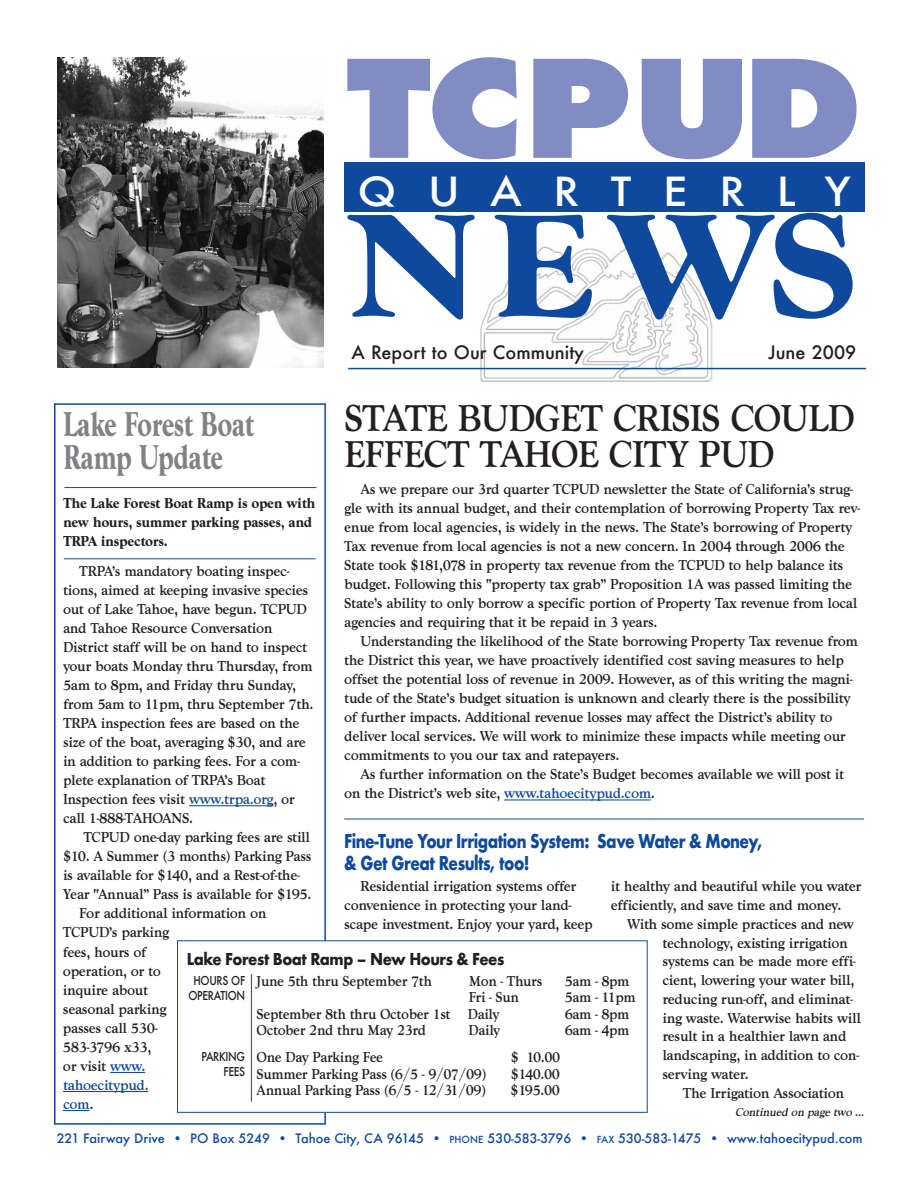
<style>
.page{position:relative;width:918px;height:1188px;background:#fff}
.page>*{position:absolute;margin:0;border:0;box-sizing:border-box;transform-origin:0 0}
.t1{font:700 153px "Goudy T";color:#0f499d;scale:1.12 1}
.t2{font:800 148.5px "Futura T";letter-spacing:-.015em;color:#828cc4;scale:1.09 1}
.t3{font:500 39.15px "Futura";color:#fff;scale:1.09 1}
.t4{font:500 39px/36px "Goudy T";letter-spacing:-.03em;color:#231f20;scale:.9 1}
.t5{font:700 36px/33px "Goudy T";letter-spacing:-.03em;color:#808285;scale:.7 1}
.t6{font:700 21px/22.5px "Futura T";letter-spacing:-.03em;color:#0f499d;scale:.8 1}
.t7{font:500 18.15px "Futura";color:#231f20}
.t8{font:700 18px "Futura T";letter-spacing:-.03em;color:#231f20;scale:.9 1}
.t9{font:500 15px/19px "Goudy T";letter-spacing:-.03em;color:#231f20;scale:.9 1}
.t10{font:500 15px "Goudy T";letter-spacing:-.03em;color:#231f20;scale:.88 1}
.t11{font:700 15px/19px "Goudy T";letter-spacing:-.03em;color:#231f20;scale:.9 1}
.t12{font:500 15px "Goudy T";letter-spacing:-.03em;color:#0f499d;scale:.9 1}
.t13{font:500 12.75px "Futura";color:#0f499d}
.t14{font:500 12px/15px "Futura";letter-spacing:-.03em;color:#231f20;text-align:center;scale:.85 1}
.t15{font:italic 500 12px "Goudy T";color:#231f20;scale:.9 1}
.s1{color:#0f499d}
.s2{color:#231f20}
.s3{font-size:9.6px}
</style>
<div class="page">
<img style="left:479px;top:241px;width:233px;height:141px">
<div style="left:344px;top:162px;width:520px;height:49px;background:#0f499d"></div>
<hr style="left:348px;top:368px;width:518px;height:1px;background:#0f499d">
<img style="left:57px;top:57px;width:267px;height:311px">
<div style="left:54px;top:403px;width:272px;height:722px;border:2px solid #0f499d"></div>
<hr style="left:189px;top:805px;width:84px;height:1px;background:#0f499d">
<hr style="left:110px;top:1072px;width:35px;height:1px;background:#0f499d">
<hr style="left:63px;top:1091px;width:85px;height:1px;background:#0f499d">
<svg style="left:63px;top:1110px;width:26px;height:1px"></svg>
<hr style="left:65px;top:487px;width:251px;height:1px;background:#0f499d">
<hr style="left:64px;top:559px;width:252px;height:1px;background:#0f499d">
<div style="left:178px;top:941px;width:469px;height:171px;background:#fff"></div>
<div style="left:177px;top:941px;width:470px;height:172px;border:1px solid #0f499d"></div>
<hr style="left:251px;top:974px;width:1px;height:128px;background:#0f499d">
<hr style="left:504px;top:800px;width:147px;height:1px;background:#0f499d">
<hr style="left:344px;top:819px;width:520px;height:1px;background:#0f499d">
<h2 class="t2" style="left:346px;top:20px;width:475px">TCPUD</h2>
<h3 class="t3" style="left:358px;top:165px;width:37px">Q</h3>
<h3 class="t3" style="left:428px;top:165px;width:88px">u a</h3>
<h3 class="t3" style="left:554px;top:165px;width:73px">r t</h3>
<h3 class="t3" style="left:663px;top:165px;width:173px">erLY</h3>
<h1 class="t1" style="left:348px;top:175px;width:459px">NEWS</h1>
<p class="t7" style="left:351px;top:340px;width:234px">a report to our Community</p>
<p class="t7" style="left:768px;top:340px;width:90px">June 2009</p>
<h3 class="t4" style="left:344px;top:400px;width:569px">STATE BUDGET CRISIS COULD<br>EFFECT TAHOE CITY PUD</h3>
<p class="t9" style="left:344px;top:479px;width:575px;text-indent:16px">As we prepare our 3rd quarter TCPUD newsletter the State of California’s strug&shy;gle with its annual budget, and their contemplation of borrowing Property Tax rev&shy;enue from local agencies, is widely in the news. The State’s borrowing of Property Tax revenue from local agencies is not a new concern. In 2004 through 2006 the State took $181,078 in property tax revenue from the TCPUD to help balance its budget. Following this “property tax grab” Proposition 1A was passed limiting the State’s ability to only borrow a specific portion of Property Tax revenue from local agencies and requiring that it be repaid in 3 years.</p>
<p class="t9" style="left:344px;top:631px;width:572px;text-indent:16px">Understanding the likelihood of the State borrowing Property Tax revenue from the District this year, we have proactively identified cost saving measures to help offset the potential loss of revenue in 2009. However, as of this writing the magni&shy;tude of the State’s budget situation is unknown and clearly there is the possibility of further impacts. Additional revenue losses may affect the District’s ability to deliver local services. We will work to minimize these impacts while meeting our commitments to you our tax and ratepayers.</p>
<p class="t9" style="left:344px;top:765px;width:557px;text-indent:16px">As further information on the State’s Budget becomes available we will post it on the District’s web site, <span class="s1">www.tahoecitypud.com</span>.</p>
<h3 class="t5" style="left:63px;top:407px;width:275px">Lake Forest Boat<br>Ramp Update</h3>
<p class="t11" style="left:63px;top:493px;width:282px">The Lake Forest Boat Ramp is open with new hours, summer parking passes, and<br>TRPA inspectors.</p>
<p class="t9" style="left:63px;top:561px;width:280px;text-indent:16px">TRPA’s mandatory boating inspec&shy;tions, aimed at keeping invasive species out of Lake Tahoe, have begun. TCPUD and Tahoe Resource Conversation District staff will be on hand to inspect your boats Monday thru Thursday, from 5am to 8pm, and Friday thru Sunday, from 5am to 11pm, thru September 7th.<br>TRPA inspection fees are based on the size of the boat, averaging $30, and are in addition to parking fees. For a com&shy;plete explanation of TRPA’s Boat Inspection fees visit <span class="s1">www.trpa.org</span>, or call 1-888-TAHOANS.</p>
<p class="t9" style="left:83px;top:828px;width:253px">TCPUD one-day parking fees are still</p>
<p class="t9" style="left:63px;top:847px;width:278px">$10. A Summer (3 months) Parking Pass</p>
<p class="t9" style="left:63px;top:866px;width:265px">is available for $140, and a Rest-of-the-</p>
<p class="t9" style="left:63px;top:885px;width:278px">Year “Annual” Pass is available for $195.</p>
<p class="t9" style="left:79px;top:904px;width:210px">For additional information on</p>
<p class="t9" style="left:63px;top:923px;width:120px">TCPUD’s parking</p>
<p class="t9" style="left:63px;top:942px;width:94px">fees, hours of</p>
<p class="t9" style="left:63px;top:961px;width:110px">operation, or to</p>
<p class="t9" style="left:63px;top:980px;width:96px">inquire about</p>
<p class="t9" style="left:63px;top:999px;width:117px">seasonal parking</p>
<p class="t9" style="left:63px;top:1018px;width:107px">passes call 530-</p>
<p class="t9" style="left:63px;top:1037px;width:100px">583-3796 x33,</p>
<p class="t9" style="left:63px;top:1056px;width:93px">or visit <span class="s1">www.</span></p>
<p class="t12" style="left:63px;top:1076px;width:97px">tahoecitypud.</p>
<p class="t12" style="left:63px;top:1095px;width:35px">com<span class="s2">.</span></p>
<h3 class="t6" style="left:344px;top:829px;width:524px">Fine-Tune Your Irrigation System: Save Water &amp; Money, &amp; Get Great Results, too!</h3>
<p class="t9" style="left:344px;top:877px;width:278px;text-indent:16px">Residential irrigation systems offer convenience in protecting your land&shy;scape investment. Enjoy your yard, keep</p>
<p class="t9" style="left:611px;top:877px;width:280px">it healthy and beautiful while you water efficiently, and save time and money.</p>
<p class="t9" style="left:662px;top:914px;width:222px;text-indent:-35px">With some simple practices and new technology, existing irrigation systems can be made more effi&shy;cient, lowering your water bill, reducing run-off, and eliminat&shy;ing waste. Waterwise habits will result in a healthier lawn and landscaping, in addition to con&shy;serving water.</p>
<p class="t9" style="left:683px;top:1083px;width:181px">The Irrigation Association</p>
<p class="t15" style="left:735px;top:1105px;width:146px">Continued on page two ...</p>
<p class="t8" style="left:187px;top:948px;width:354px">Lake Forest Boat Ramp – New Hours &amp; Fees</p>
<p class="t10" style="left:257px;top:972px;width:201px">June 5th thru September 7th</p>
<p class="t10" style="left:469px;top:972px;width:85px">Mon - Thurs</p>
<p class="t10" style="left:565px;top:972px;width:75px">5am - 8pm</p>
<p class="t10" style="left:469px;top:989px;width:59px">Fri - Sun</p>
<p class="t10" style="left:565px;top:989px;width:82px">5am - 11pm</p>
<p class="t10" style="left:257px;top:1005px;width:278px">September 8th thru October 1st Daily</p>
<p class="t10" style="left:565px;top:1005px;width:75px">6am - 8pm</p>
<p class="t10" style="left:257px;top:1022px;width:194px">October 2nd thru May 23rd</p>
<p class="t10" style="left:469px;top:1022px;width:38px">Daily</p>
<p class="t10" style="left:565px;top:1022px;width:75px">6am - 4pm</p>
<p class="t10" style="left:257px;top:1049px;width:145px">One Day Parking Fee</p>
<p class="t10" style="left:511px;top:1049px;width:58px">$ 10.00</p>
<p class="t10" style="left:257px;top:1065px;width:263px">Summer Parking Pass (6/5 - 9/07/09)</p>
<p class="t10" style="left:511px;top:1065px;width:58px">$140.00</p>
<p class="t10" style="left:257px;top:1082px;width:262px">Annual Parking Pass (6/5 - 12/31/09)</p>
<p class="t10" style="left:511px;top:1082px;width:58px">$195.00</p>
<p class="t14" style="left:188px;top:973px;width:68px">Hours of operation</p>
<p class="t14" style="left:201px;top:1049px;width:53px;text-align:right">parking fees</p>
<p class="t13" style="left:57px;top:1130px;width:807px">221 fairway Drive • po Box 5249 • tahoe City, Ca 96145 • <span class="s3">pHone</span> 530-583-3796 • <span class="s3">fax</span> 530-583-1475 • www.tahoecitypud.com</p>
</div>
